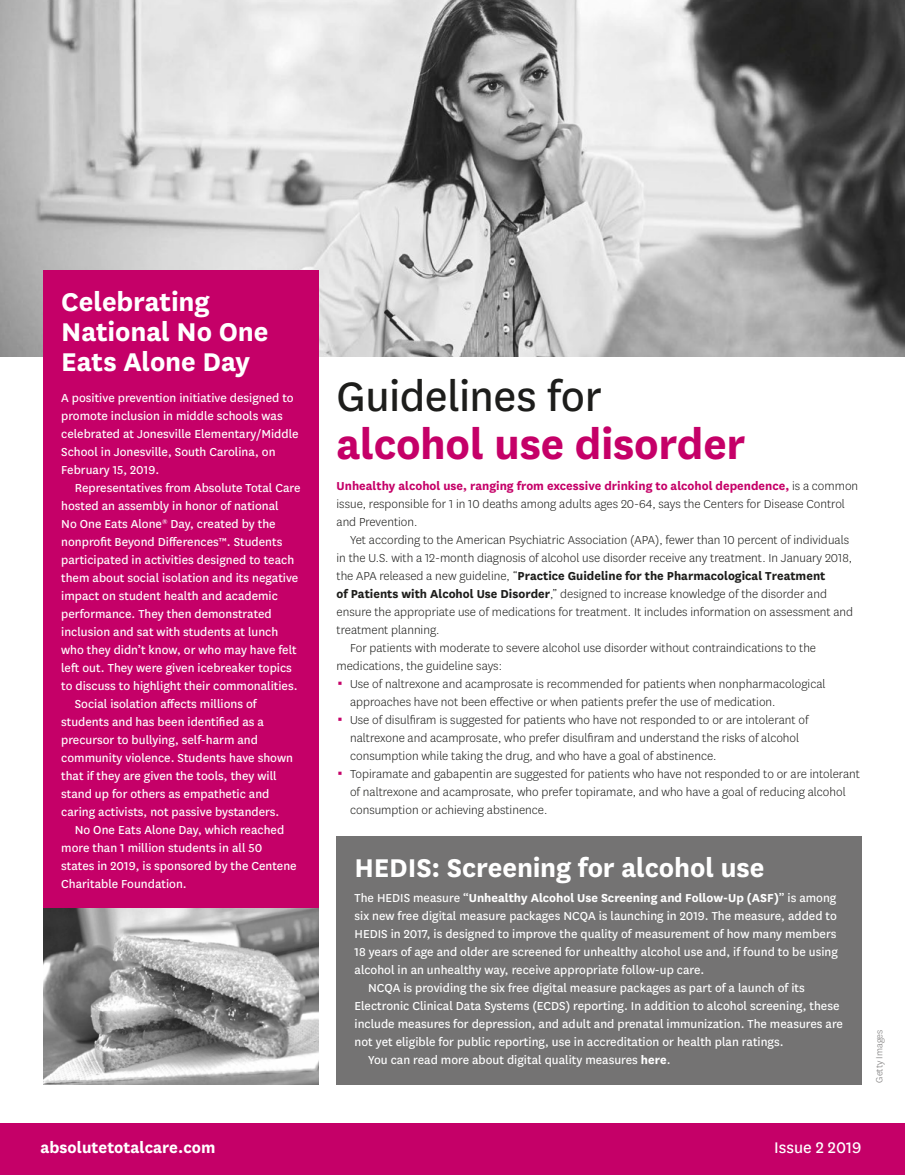
<style>
.page{position:relative;width:905px;height:1175px;background:#fff}
.page>*{position:absolute;margin:0;border:0;box-sizing:border-box;transform-origin:0 0}
.t1{font:700 48px "Centene Sans";letter-spacing:-.005em;color:#c50068}
.t2{font:48px "Centene Sans";letter-spacing:-.01em;color:#1d1d1b}
.t3{font:700 30px/30px "Centene Sans";letter-spacing:-.005em;color:#fff}
.t4{font:700 18px "Centene Sans";color:#fff}
.t5{font:18px "Centene Sans";color:#fff}
.t6{font:13.5px/18px "Centene Sans";color:#fff}
.t7{font:300 13.5px/18px "Centene Sans";color:#1d1d1b}
.t8{font:700 13.5px "Centene Sans";color:#1d1d1b}
.t9{font:700 13.5px "Centene Sans";color:#fff}
.t10{font:300 10.5px "Centene Sans";color:#747373}
.s1{font-weight:700;color:#c50068}
.s2{font-weight:300}
.s3{font-weight:700}
.s4{font-weight:400}
</style>
<div class="page">
<img style="left:0;top:0;width:905px;height:357px">
<img style="left:43px;top:907px;width:275px;height:177px">
<div style="left:43px;top:270px;width:275px;height:637px;background:#c50068"></div>
<div style="left:336px;top:836px;width:525px;height:248px;background:#747373"></div>
<div style="left:0;top:1123px;width:905px;height:52px;background:#c50068"></div>
<h2 class="t3" style="left:61px;top:284px;width:209px">Celebrating<br>National No One<br>Eats Alone Day</h2>
<p class="t6" style="left:61px;top:388px;width:239px">A positive prevention initiative designed to promote inclusion in middle schools was celebrated at Jonesville Elementary/Middle School in Jonesville, South Carolina, on February 15, 2019.</p>
<p class="t6" style="left:75px;top:478px;width:227px">Representatives from Absolute Total Care</p>
<p class="t6" style="left:61px;top:496px;width:219px">hosted an assembly in honor of national</p>
<p class="t6" style="left:61px;top:514px;width:216px">No One Eats Alone<sup>®</sup> Day, created by the</p>
<p class="t6" style="left:61px;top:532px;width:223px">nonprofit Beyond Differences™. Students</p>
<p class="t6" style="left:61px;top:550px;width:234px">participated in activities designed to teach</p>
<p class="t6" style="left:61px;top:568px;width:239px">them about social isolation and its negative</p>
<p class="t6" style="left:61px;top:586px;width:218px">impact on student health and academic</p>
<p class="t6" style="left:61px;top:604px;width:212px">performance. They then demonstrated</p>
<p class="t6" style="left:61px;top:622px;width:218px">inclusion and sat with students at lunch</p>
<p class="t6" style="left:61px;top:640px;width:237px">who they didn’t know, or who may have felt</p>
<p class="t6" style="left:61px;top:658px;width:232px">left out. They were given icebreaker topics</p>
<p class="t6" style="left:61px;top:676px;width:238px">to discuss to highlight their commonalities.</p>
<p class="t6" style="left:75px;top:694px;width:183px">Social isolation affects millions of</p>
<p class="t6" style="left:61px;top:712px;width:204px">students and has been identified as a</p>
<p class="t6" style="left:61px;top:730px;width:198px">precursor to bullying, self-harm and</p>
<p class="t6" style="left:61px;top:748px;width:233px">community violence. Students have shown</p>
<p class="t6" style="left:61px;top:766px;width:217px">that if they are given the tools, they will</p>
<p class="t6" style="left:61px;top:784px;width:210px">stand up for others as empathetic and</p>
<p class="t6" style="left:61px;top:802px;width:220px">caring activists, not passive bystanders.</p>
<p class="t6" style="left:75px;top:820px;width:211px">No One Eats Alone Day, which reached</p>
<p class="t6" style="left:61px;top:838px;width:202px">more than 1 million students in all 50</p>
<p class="t6" style="left:61px;top:856px;width:237px">states in 2019, is sponsored by the Centene</p>
<p class="t6" style="left:61px;top:874px;width:127px">Charitable Foundation.</p>
<h1 class="t2" style="left:336px;top:364px;width:267px">Guidelines for</h1>
<h1 class="t1" style="left:336px;top:410px;width:410px">alcohol use disorder</h1>
<p class="t7" style="left:336px;top:476px;width:523px"><span class="s1">Unhealthy alcohol use, ranging from excessive drinking to alcohol dependence,</span> is a common issue, responsible for 1 in 10 deaths among adults ages 20-64, says the Centers for Disease Control and Prevention.</p>
<p class="t7" style="left:350px;top:530px;width:500px">Yet according to the American Psychiatric Association (APA), fewer than 10 percent of individuals</p>
<p class="t7" style="left:336px;top:548px;width:517px">in the U.S. with a 12-month diagnosis of alcohol use disorder receive any treatment. In January 2018,</p>
<p class="t8" style="left:336px;top:566px;width:490px"><span class="s2">the APA released a new guideline, “</span>Practice Guideline for the Pharmacological Treatment</p>
<p class="t7" style="left:336px;top:584px;width:492px"><span class="s3">of Patients with Alcohol Use Disorder</span>,” designed to increase knowledge of the disorder and</p>
<p class="t7" style="left:336px;top:602px;width:518px">ensure the appropriate use of medications for treatment. It includes information on assessment and</p>
<p class="t7" style="left:336px;top:620px;width:104px">treatment planning.</p>
<p class="t7" style="left:350px;top:638px;width:467px">For patients with moderate to severe alcohol use disorder without contraindications to the</p>
<p class="t7" style="left:336px;top:656px;width:167px">medications, the guideline says:</p>
<p class="t7" style="left:350px;top:674px;width:477px">Use of naltrexone and acamprosate is recommended for patients when nonpharmacological</p>
<p class="t7" style="left:350px;top:692px;width:427px">approaches have not been effective or when patients prefer the use of medication.</p>
<p class="t7" style="left:350px;top:710px;width:460px">Use of disulfiram is suggested for patients who have not responded to or are intolerant of</p>
<p class="t7" style="left:350px;top:728px;width:450px">naltrexone and acamprosate, who prefer disulfiram and understand the risks of alcohol</p>
<p class="t7" style="left:350px;top:746px;width:368px">consumption while taking the drug, and who have a goal of abstinence.</p>
<p class="t7" style="left:350px;top:764px;width:511px">Topiramate and gabapentin are suggested for patients who have not responded to or are intolerant</p>
<p class="t7" style="left:350px;top:782px;width:497px">of naltrexone and acamprosate, who prefer topiramate, and who have a goal of reducing alcohol</p>
<p class="t7" style="left:350px;top:800px;width:199px">consumption or achieving abstinence.</p>
<h2 class="t3" style="left:354px;top:850px;width:411px">HEDIS: Screening for alcohol use</h2>
<p class="t9" style="left:354px;top:888px;width:483px"><span class="s4">The HEDIS measure “</span>Unhealthy Alcohol Use Screening and Follow-Up (ASF)<span class="s4">” is among</span></p>
<p class="t6" style="left:354px;top:906px;width:484px">six new free digital measure packages NCQA is launching in 2019. The measure, added to</p>
<p class="t6" style="left:354px;top:924px;width:483px">HEDIS in 2017, is designed to improve the quality of measurement of how many members</p>
<p class="t6" style="left:354px;top:942px;width:485px">18 years of age and older are screened for unhealthy alcohol use and, if found to be using</p>
<p class="t6" style="left:354px;top:960px;width:351px">alcohol in an unhealthy way, receive appropriate follow-up care.</p>
<p class="t6" style="left:368px;top:978px;width:438px">NCQA is providing the six free digital measure packages as part of a launch of its</p>
<p class="t6" style="left:354px;top:996px;width:486px">Electronic Clinical Data Systems (ECDS) reporting. In addition to alcohol screening, these</p>
<p class="t6" style="left:354px;top:1014px;width:490px">include measures for depression, and adult and prenatal immunization. The measures are</p>
<p class="t6" style="left:354px;top:1032px;width:430px">not yet eligible for public reporting, use in accreditation or health plan ratings.</p>
<p class="t6" style="left:368px;top:1050px;width:304px">You can read more about digital quality measures <span class="s3">here</span>.</p>
<p class="t10" style="left:872px;top:1082px;width:54px;rotate:-90deg">Getty Images</p>
<h3 class="t4" style="left:41px;top:1134px;width:176px">absolutetotalcare.com</h3>
<h3 class="t5" style="left:774px;top:1135px;width:89px">Issue 2 2019</h3>
</div>
